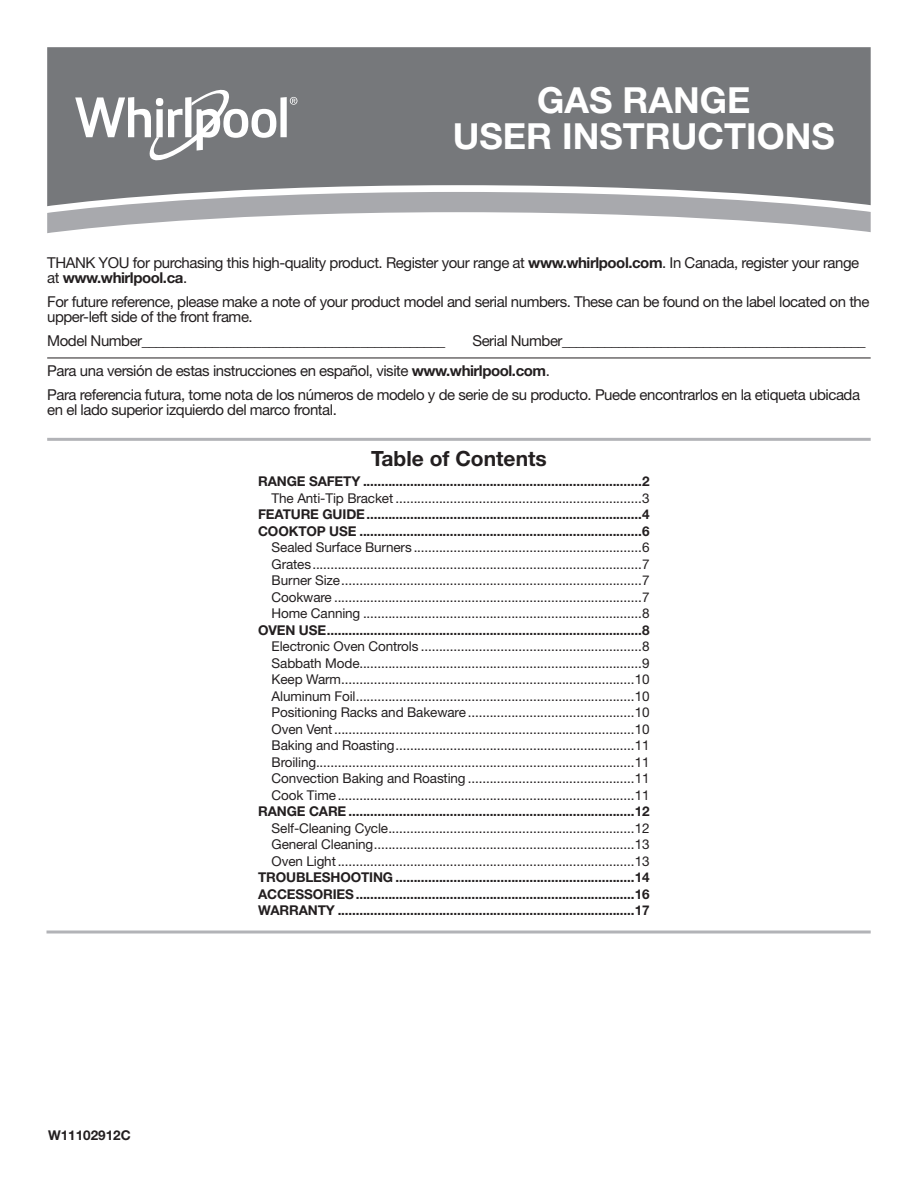
<style>
.page{position:relative;width:918px;height:1188px;background:#fff}
.page>*{position:absolute;margin:0;border:0;box-sizing:border-box;transform-origin:0 0}
.Cover_Heading_1{font:700 36px/36px "Helvetica Neue";color:#fff;text-align:center}
.Cover_TOC{font:700 21px "Helvetica Neue";color:#231f20}
.Heading_3_No_Bold{font:15px/15px "Helvetica Neue LT Std";letter-spacing:-.03em;color:#231f20}
.Heading_3_No_Bold_Ru{font:15px "Helvetica Neue LT Std";letter-spacing:-.03em;color:#231f20}
.t1{font:13.5px "Helvetica Neue LT Std";letter-spacing:-.01em;color:#231f20}
.Part_Number{font:700 13.5px "Helvetica Neue";letter-spacing:-.01em;color:#231f20}
.s1{font-weight:700}
</style>
<div class="page">
<hr style="left:47px;top:358px;width:824px;height:1px;background:#231f20">
<hr style="left:47px;top:438px;width:824px;height:3px;background:#b2b3b7">
<div style="left:47px;top:47px;width:824px;height:145px;background:#76787b"></div>
<svg style="left:47px;top:192px;width:824px;height:41px"></svg>
<svg style="left:75px;top:87px;width:222px;height:78px"></svg>
<hr style="left:46px;top:931px;width:825px;height:3px;background:#b2b3b7">
<p class="Cover_Heading_1" style="left:453px;top:81px;width:384px">GAS RANGE<br>USER INSTRUCTIONS</p>
<p class="Heading_3_No_Bold" style="left:47px;top:255px;width:814px">THANK YOU for purchasing this high-quality product. Register your range at <span class="s1">www.whirlpool.com</span>. In Canada, register your range at <span class="s1">www.whirlpool.ca</span>.</p>
<p class="Heading_3_No_Bold" style="left:47px;top:294px;width:824px">For future reference, please make a note of your product model and serial numbers. These can be found on the label located on the upper-left side of the front frame.</p>
<p class="Heading_3_No_Bold" style="left:47px;top:333px;width:400px">Model Number___________________________________________</p>
<p class="Heading_3_No_Bold" style="left:472px;top:333px;width:395px">Serial Number___________________________________________</p>
<p class="Heading_3_No_Bold_Ru" style="left:47px;top:362px;width:504px">Para una versión de estas instrucciones en español, visite <span class="s1">www.whirlpool.com</span>.</p>
<p class="Heading_3_No_Bold" style="left:47px;top:387px;width:814px">Para referencia futura, tome nota de los números de modelo y de serie de su producto. Puede encontrarlos en la etiqueta ubicada en el lado superior izquierdo del marco frontal.</p>
<p class="Cover_TOC" style="left:371px;top:446px;width:177px">Table of Contents</p>
<p class="Part_Number" style="left:48px;top:1127px;width:84px">W11102912C</p>
<p class="Part_Number" style="left:258px;top:473px;width:393px">RANGE SAFETY .............................................................................2</p>
<p class="t1" style="left:272px;top:490px;width:379px">The Anti-Tip Bracket ....................................................................3</p>
<p class="Part_Number" style="left:258px;top:506px;width:393px">FEATURE GUIDE............................................................................4</p>
<p class="Part_Number" style="left:258px;top:523px;width:393px">COOKTOP USE ..............................................................................6</p>
<p class="t1" style="left:272px;top:539px;width:379px">Sealed Surface Burners ...............................................................6</p>
<p class="t1" style="left:272px;top:556px;width:379px">Grates...........................................................................................7</p>
<p class="t1" style="left:272px;top:572px;width:379px">Burner Size...................................................................................7</p>
<p class="t1" style="left:272px;top:589px;width:379px">Cookware .....................................................................................7</p>
<p class="t1" style="left:272px;top:605px;width:379px">Home Canning .............................................................................8</p>
<p class="Part_Number" style="left:258px;top:622px;width:393px">OVEN USE.......................................................................................8</p>
<p class="t1" style="left:272px;top:638px;width:379px">Electronic Oven Controls .............................................................8</p>
<p class="t1" style="left:272px;top:655px;width:379px">Sabbath Mode..............................................................................9</p>
<p class="t1" style="left:272px;top:671px;width:379px">Keep Warm.................................................................................10</p>
<p class="t1" style="left:272px;top:688px;width:379px">Aluminum Foil.............................................................................10</p>
<p class="t1" style="left:272px;top:704px;width:379px">Positioning Racks and Bakeware ..............................................10</p>
<p class="t1" style="left:272px;top:721px;width:379px">Oven Vent...................................................................................10</p>
<p class="t1" style="left:272px;top:737px;width:379px">Baking and Roasting..................................................................11</p>
<p class="t1" style="left:272px;top:754px;width:379px">Broiling........................................................................................11</p>
<p class="t1" style="left:272px;top:770px;width:379px">Convection Baking and Roasting ..............................................11</p>
<p class="t1" style="left:272px;top:787px;width:379px">Cook Time..................................................................................11</p>
<p class="Part_Number" style="left:258px;top:803px;width:393px">RANGE CARE ...............................................................................12</p>
<p class="t1" style="left:272px;top:820px;width:379px">Self-Cleaning Cycle....................................................................12</p>
<p class="t1" style="left:272px;top:836px;width:379px">General Cleaning........................................................................13</p>
<p class="t1" style="left:272px;top:853px;width:379px">Oven Light..................................................................................13</p>
<p class="Part_Number" style="left:258px;top:869px;width:393px">TROUBLESHOOTING ..................................................................14</p>
<p class="Part_Number" style="left:258px;top:886px;width:393px">ACCESSORIES.............................................................................16</p>
<p class="Part_Number" style="left:258px;top:902px;width:393px">WARRANTY ..................................................................................17</p>
</div>
